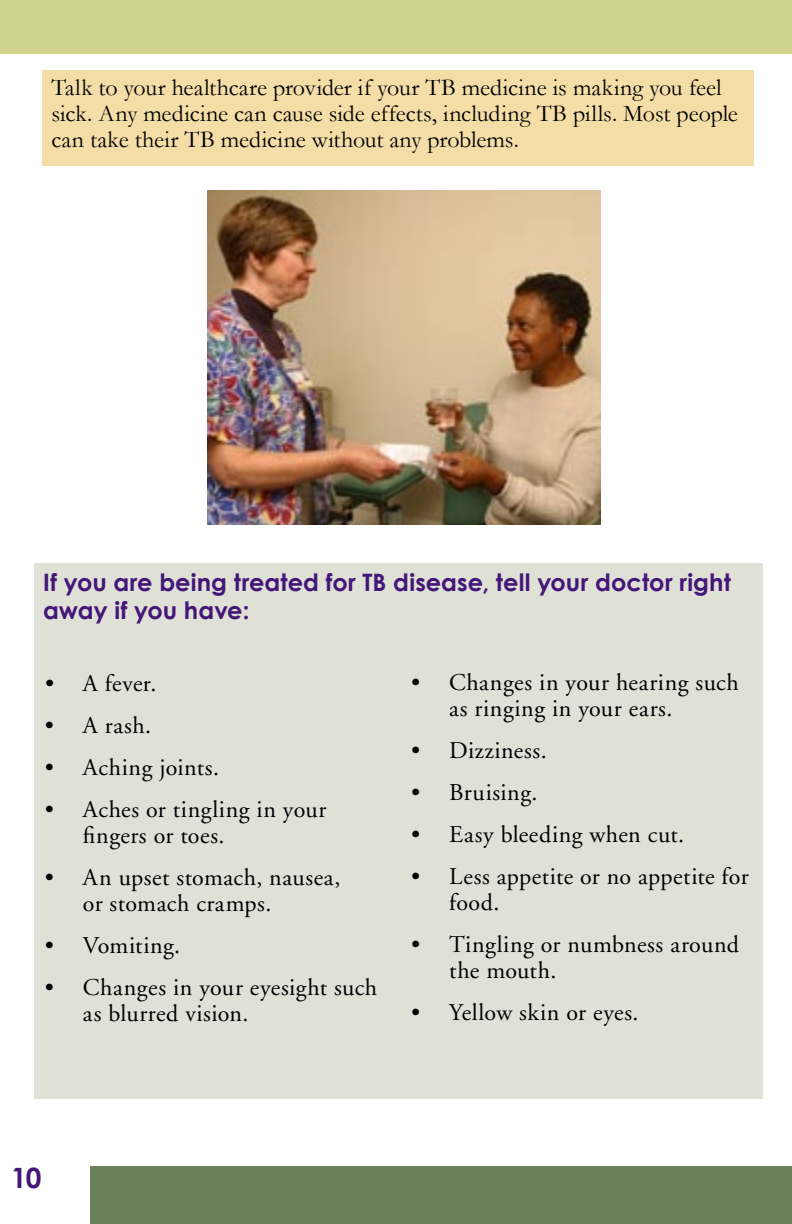
<style>
.page{position:relative;width:792px;height:1224px;background:#fff}
.page>*{position:absolute;margin:0;border:0;box-sizing:border-box;transform-origin:0 0}
.t1{font:700 28px "Century Gothic";color:#431678}
.bullet_text{font:24px/26px "Adobe Garamond";letter-spacing:.02em;color:#000}
.t2{font:24px/26px "Garamond";color:#000}
.t3{font:700 24px/28.8px "Century Gothic";letter-spacing:.005em;color:#431678}
</style>
<div class="page">
<div style="left:90px;top:1167px;width:702px;height:57px;background:#6c805a"></div>
<div style="left:0;top:0;width:792px;height:53px;background:#ced28c"></div>
<div style="left:43px;top:70px;width:711px;height:96px;background:#f4dda6"></div>
<img style="left:207px;top:190px;width:394px;height:334px">
<div style="left:34px;top:564px;width:729px;height:535px;background:#dfe0d6"></div>
<p class="t2" style="left:52px;top:74px;width:688px">Talk to your healthcare provider if your TB medicine is making you feel sick. Any medicine can cause side effects, including TB pills. Most people can take their TB medicine without any problems.</p>
<p class="t3" style="left:43px;top:567px;width:690px">If you are being treated for TB disease, tell your doctor right away if you have:</p>
<p class="bullet_text" style="left:45px;top:672px;width:113px">• A fever.</p>
<p class="bullet_text" style="left:45px;top:714px;width:108px">• A rash.</p>
<p class="bullet_text" style="left:45px;top:756px;width:176px">• Aching joints.</p>
<p class="bullet_text" style="left:83px;top:798px;width:245px;text-indent:-38px">• Aches or tingling in your fingers or toes.</p>
<p class="bullet_text" style="left:83px;top:866px;width:259px;text-indent:-38px">• An upset stomach, nausea, or stomach cramps.</p>
<p class="bullet_text" style="left:45px;top:933px;width:137px">• Vomiting.</p>
<p class="bullet_text" style="left:83px;top:975px;width:296px;text-indent:-38px">• Changes in your eyesight such as blurred vision.</p>
<p class="bullet_text" style="left:449px;top:670px;width:291px;text-indent:-38px">• Changes in your hearing such as ringing in your ears.</p>
<p class="bullet_text" style="left:411px;top:738px;width:137px">• Dizziness.</p>
<p class="bullet_text" style="left:411px;top:780px;width:128px">• Bruising.</p>
<p class="bullet_text" style="left:411px;top:822px;width:275px">• Easy bleeding when cut.</p>
<p class="bullet_text" style="left:449px;top:864px;width:301px;text-indent:-38px">• Less appetite or no appetite for food.</p>
<p class="bullet_text" style="left:449px;top:932px;width:291px;text-indent:-38px">• Tingling or numbness around the mouth.</p>
<p class="bullet_text" style="left:411px;top:1000px;width:229px">• Yellow skin or eyes.</p>
<p class="t1" style="left:11px;top:1157px;width:32px">10</p>
</div>
